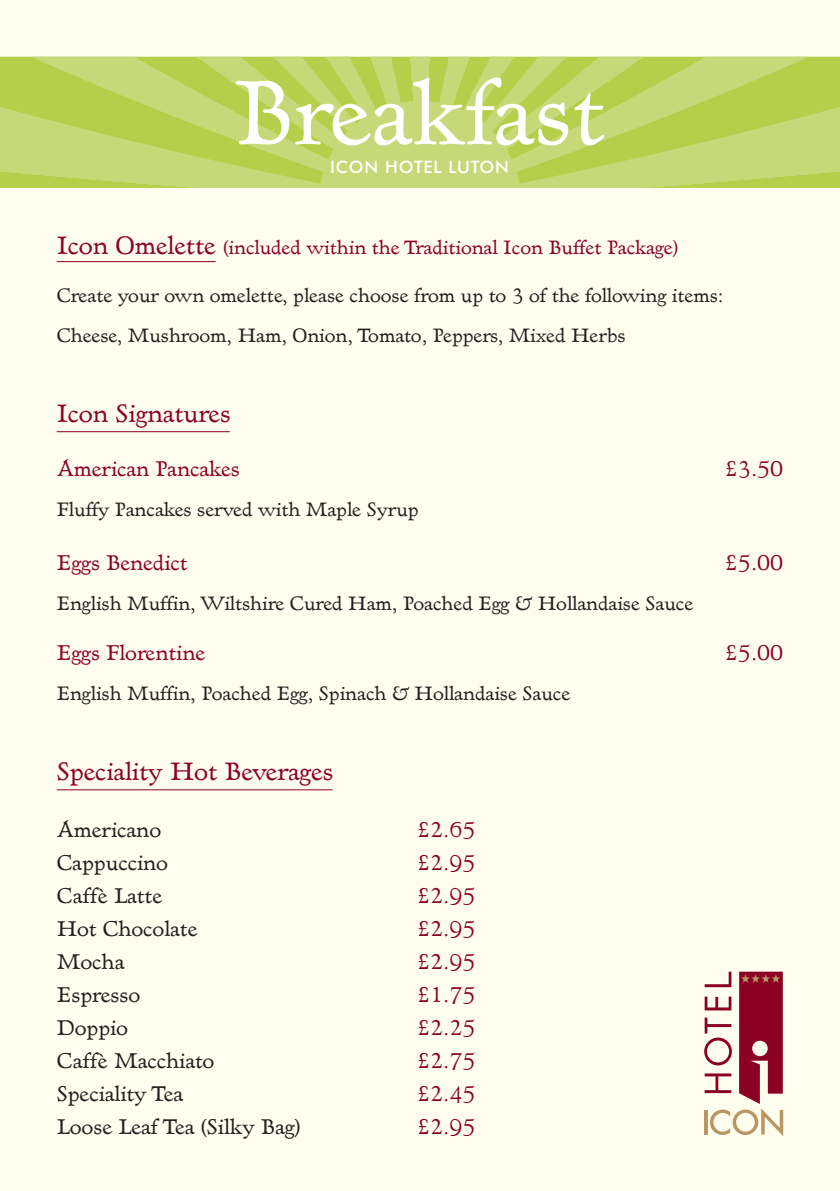
<style>
.page{position:relative;width:840px;height:1191px;background:#fff}
.page>*{position:absolute;margin:0;border:0;box-sizing:border-box;transform-origin:0 0}
.t1{font:300 26px "Hadriano";color:#8a0124}
.t2{font:300 22px "Hadriano";color:#231f20}
.t3{font:300 22px "Hadriano";color:#8a0124}
.t4{font:300 20px/40px "Hadriano";color:#231f20}
.t5{font:300 20px "Hadriano";color:#8a0124}
.t6{font:500 17.2px "Futura BT";letter-spacing:.05em;color:#fff}
.s1{font-size:26px}
</style>
<div class="page">
<div style="left:0;top:0;width:839px;height:1191px;background:#fffdee"></div>
<svg style="left:0;top:57px;width:839px;height:131px;background:#c3d66e"></svg>
<svg style="left:703px;top:971px;width:79px;height:165px;background:#c88a8e"></svg>
<hr style="left:57px;top:261px;width:158px;height:1px;background:#8a0124">
<hr style="left:57px;top:431px;width:173px;height:1px;background:#8a0124">
<hr style="left:57px;top:789px;width:275px;height:1px;background:#8a0124">
<p class="t6" style="left:330px;top:156px;width:180px">ICON HOTEL LUTON</p>
<p class="t5" style="left:57px;top:235px;width:622px"><span class="s1">Icon Omelette</span> (included within the Traditional Icon Buffet Package)</p>
<p class="t4" style="left:57px;top:275px;width:667px">Create your own omelette, please choose from up to 3 of the following items:<br>Cheese, Mushroom, Ham, Onion, Tomato, Peppers, Mixed Herbs</p>
<h1 class="t1" style="left:57px;top:397px;width:175px">Icon Signatures</h1>
<p class="t3" style="left:57px;top:455px;width:184px">American Pancakes</p>
<p class="t3" style="left:724px;top:455px;width:60px">£3.50</p>
<p class="t4" style="left:57px;top:489px;width:363px">Fluffy Pancakes served with Maple Syrup</p>
<p class="t3" style="left:57px;top:549px;width:132px">Eggs Benedict</p>
<p class="t3" style="left:724px;top:549px;width:60px">£5.00</p>
<p class="t4" style="left:57px;top:583px;width:637px">English Muffin, Wiltshire Cured Ham, Poached Egg &amp; Hollandaise Sauce</p>
<p class="t3" style="left:57px;top:639px;width:150px">Eggs Florentine</p>
<p class="t3" style="left:724px;top:639px;width:60px">£5.00</p>
<p class="t4" style="left:57px;top:673px;width:514px">English Muffin, Poached Egg, Spinach &amp; Hollandaise Sauce</p>
<h1 class="t1" style="left:57px;top:755px;width:278px">Speciality Hot Beverages</h1>
<p class="t2" style="left:57px;top:816px;width:106px">Americano</p>
<p class="t3" style="left:417px;top:816px;width:60px">£2.65</p>
<p class="t2" style="left:57px;top:849px;width:113px">Cappuccino</p>
<p class="t3" style="left:417px;top:849px;width:60px">£2.95</p>
<p class="t2" style="left:57px;top:882px;width:107px">Caffè Latte</p>
<p class="t3" style="left:417px;top:882px;width:60px">£2.95</p>
<p class="t2" style="left:57px;top:915px;width:142px">Hot Chocolate</p>
<p class="t3" style="left:417px;top:915px;width:60px">£2.95</p>
<p class="t2" style="left:57px;top:948px;width:69px">Mocha</p>
<p class="t3" style="left:417px;top:948px;width:60px">£2.95</p>
<p class="t2" style="left:57px;top:981px;width:85px">Espresso</p>
<p class="t3" style="left:417px;top:981px;width:60px">£1.75</p>
<p class="t2" style="left:57px;top:1014px;width:73px">Doppio</p>
<p class="t3" style="left:417px;top:1014px;width:60px">£2.25</p>
<p class="t2" style="left:57px;top:1047px;width:159px">Caffè Macchiato</p>
<p class="t3" style="left:417px;top:1047px;width:60px">£2.75</p>
<p class="t2" style="left:57px;top:1080px;width:128px">Speciality Tea</p>
<p class="t3" style="left:417px;top:1080px;width:60px">£2.45</p>
<p class="t2" style="left:57px;top:1113px;width:245px">Loose Leaf Tea (Silky Bag)</p>
<p class="t3" style="left:417px;top:1113px;width:60px">£2.95</p>
</div>
